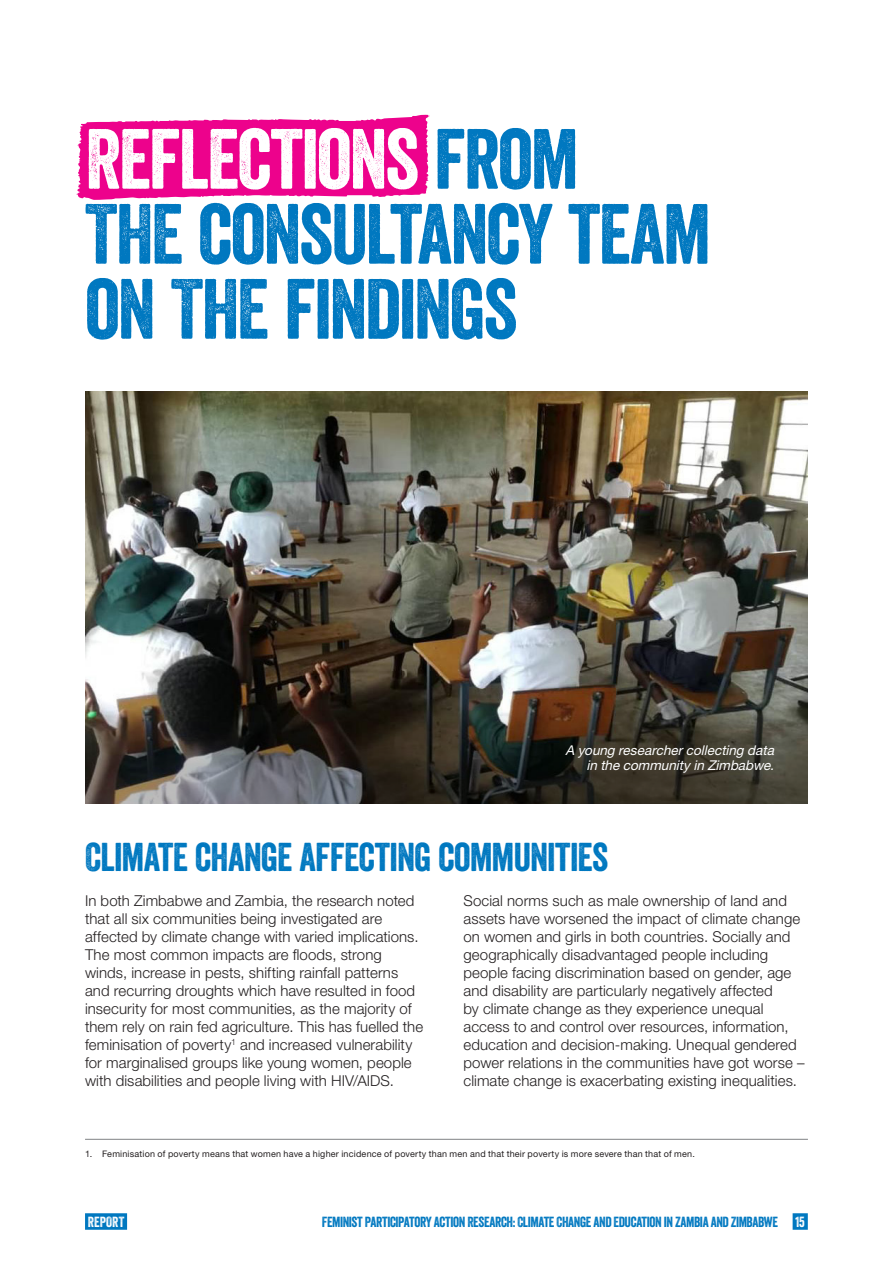
<style>
.page{position:relative;width:893px;height:1263px;background:#fff}
.page>*{position:absolute;margin:0;border:0;box-sizing:border-box;transform-origin:0 0}
.groot_koppe{font:82.5px/75px "Veneer";letter-spacing:-.03em;color:#0078c0}
.bodykop{font:39px "Veneer";letter-spacing:-.02em;color:#0078c0}
.body{font:300 15px/18px "Helvetica Neue LT Std";letter-spacing:.005em;color:#231f20}
.t1{font:14.25px "Veneer";letter-spacing:-.025em;color:#0078c0}
.t2{font:14.25px "Veneer";color:#fff}
.PHOTO{font:italic 13.5px/15px "Helvetica Neue LT Std";color:#fff;text-align:right}
.footnote1{font:9px "Helvetica Neue LT Std";letter-spacing:.02em;color:#231f20}
.s1{color:#fff}
</style>
<div class="page">
<div style="left:793px;top:1213px;width:15px;height:17px;background:#0078c0"></div>
<div style="left:85px;top:1213px;width:42px;height:17px;background:#0078c0"></div>
<svg style="left:76px;top:115px;width:354px;height:85px;background:#ef2099"></svg>
<hr style="left:85px;top:1139px;width:723px;height:1px;background:#808285">
<img style="left:85px;top:391px;width:723px;height:303px">
<img style="left:85px;top:694px;width:723px;height:110px">
<p class="groot_koppe" style="left:85px;top:121px;width:628px"><span class="s1">REFLECTIONS</span> FROM<br>THE CONSULTANCY TEAM<br>ON THE FINDINGS</p>
<p class="PHOTO" style="left:565px;top:742px;width:213px">A young researchercollecting data in the community in Zimbabwe.</p>
<p class="bodykop" style="left:85px;top:833px;width:525px">CLIMATE CHANGE AFFECTING COMMUNITIES</p>
<p class="body" style="left:85px;top:891px;width:340px">In both Zimbabwe and Zambia, the research noted that all six communities being investigated are affected by climate change with varied implications.<br>The most common impacts are floods, strong winds, increase in pests, shifting rainfall patterns and recurring droughts which have resulted in food insecurity for most communities, as the majority of them rely on rain fed agriculture. This has fuelled the feminisation of poverty<sup>1</sup> and increased vulnerability for marginalised groups like young women, people with disabilities and people living with HIV/AIDS.</p>
<p class="body" style="left:463px;top:891px;width:343px">Social norms such as male ownership of land and assets have worsened the impact of climate change on women and girls in both countries. Socially and geographically disadvantaged people including people facing discrimination based on gender, age and disability are particularly negatively affected<br>by climate change as they experience unequal access to and control over resources, information, education and decision-making. Unequal gendered power relations in the communities have got worse – climate change is exacerbating existing inequalities.</p>
<p class="footnote1" style="left:85px;top:1148px;width:611px">1. Feminisation of poverty means that women have a higher incidence of poverty than men and that their poverty is more severe than that of men.</p>
<p class="t2" style="left:88px;top:1213px;width:38px">REPORT</p>
<p class="t1" style="left:322px;top:1213px;width:485px">FEMINIST PARTICIPATORY ACTION RESEARCH: CLIMATE CHANGE AND EDUCATION IN ZAMBIA AND ZIMBABWE <span class="s1">15</span></p>
</div>
